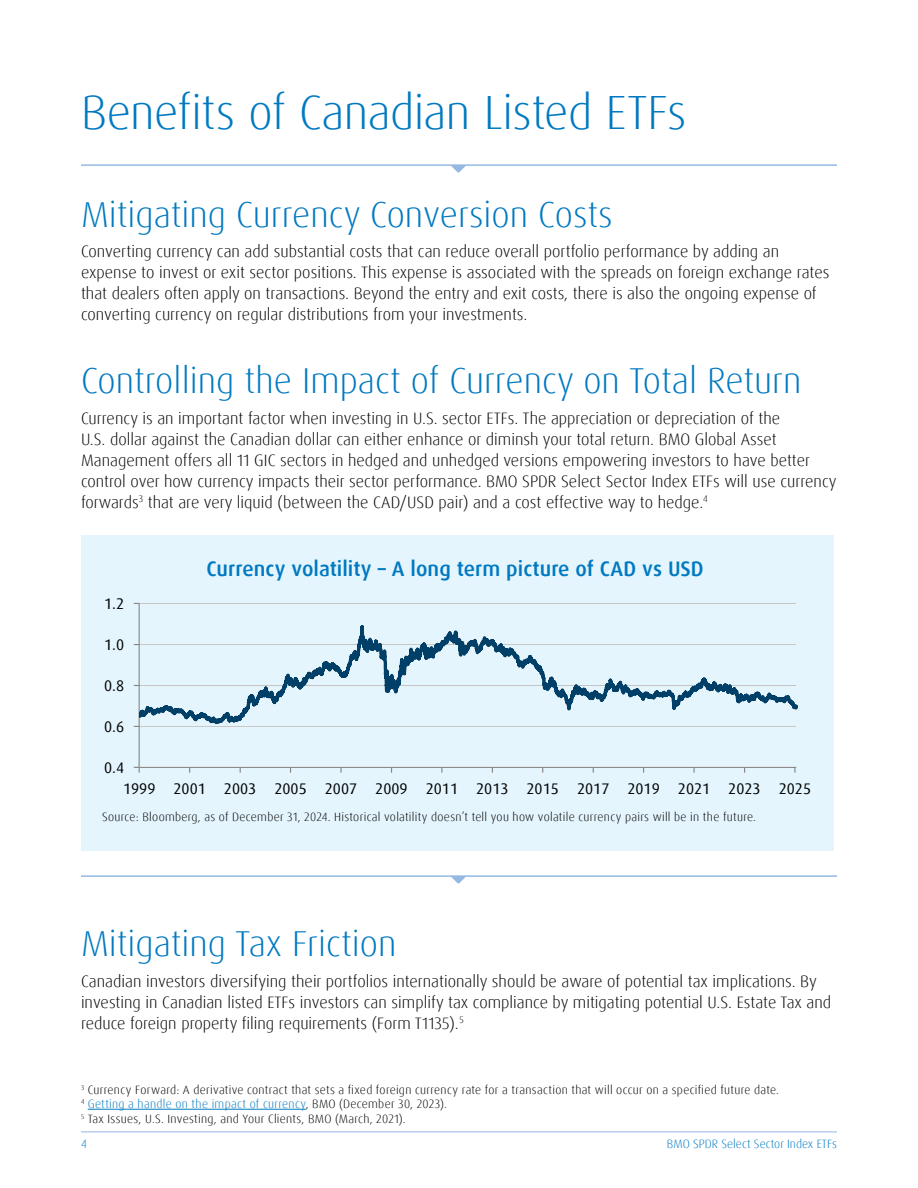
<style>
.page{position:relative;width:918px;height:1188px;background:#fff}
.page>*{position:absolute;margin:0;border:0;box-sizing:border-box;transform-origin:0 0}
.t1{font:300 48px "Dax Pro";letter-spacing:-.01em;color:#0079c1}
.H3_-_Heading{font:300 36px "Dax Pro";color:#0079c1}
.t2{font:500 21px "Dax Pro";color:#0079c1}
.t3{font:300 16.5px/21px "Dax Pro";color:#000}
.t4{font:15.3px "Dax Offc Pro";color:#000}
.footnote{font:300 12px "Dax Pro";letter-spacing:.025em;color:#000}
.source{font:300 12px "Dax Pro";letter-spacing:.025em;color:#000}
.footnote-2{font:300 12px "Dax Pro";letter-spacing:.02em;color:#0079c1}
.footnote-3{font:300 12px "Dax Pro";color:#0079c1}
.s1{color:#000}
</style>
<div class="page">
<hr style="left:81px;top:1132px;width:756px;height:1px;background:#95b9e2">
<div style="left:81px;top:535px;width:753px;height:316px;background:#e4f5fd"></div>
<svg style="left:134px;top:767px;width:6px;height:6px"></svg>
<svg style="left:139px;top:603px;width:658px;height:165px"></svg>
<svg style="left:451px;top:877px;width:15px;height:6px"></svg>
<hr style="left:81px;top:875px;width:756px;height:2px;background:#95b9e2">
<svg style="left:451px;top:166px;width:15px;height:6px"></svg>
<hr style="left:81px;top:164px;width:756px;height:2px;background:#95b9e2">
<hr style="left:88px;top:1109px;width:218px;height:1px;background:#0079c1">
<h2 class="t1" style="left:81px;top:82px;width:607px">Benefits of Canadian Listed ETFs</h2>
<h3 class="H3_-_Heading" style="left:81px;top:191px;width:533px">Mitigating Currency Conversion Costs</h3>
<p class="t3" style="left:81px;top:241px;width:750px">Converting currency can add substantial costs that can reduce overall portfolio performance by adding an expense to invest or exit sector positions. This expense is associated with the spreads on foreign exchange rates that dealers often apply on transactions. Beyond the entry and exit costs, there is also the ongoing expense of converting currency on regular distributions from your investments.</p>
<h3 class="H3_-_Heading" style="left:81px;top:357px;width:722px">Controlling the Impact of Currency on Total Return</h3>
<p class="t3" style="left:81px;top:407px;width:757px">Currency is an important factor when investing in U.S. sector ETFs. The appreciation or depreciation of the<br>U.S. dollar against the Canadian dollar can either enhance or diminsh your total return. BMO Global Asset Management offers all 11 GIC sectors in hedged and unhedged versions empowering investors to have better control over how currency impacts their sector performance. BMO SPDR Select Sector Index ETFs will use currency forwards<sup>3</sup> that are very liquid (between the CAD/USD pair) and a cost effective way to hedge.<sup>4</sup></p>
<p class="t4" style="left:104px;top:594px;width:22px">1.2</p>
<p class="t4" style="left:104px;top:635px;width:22px">1.0</p>
<p class="t4" style="left:104px;top:676px;width:22px">0.8</p>
<p class="t4" style="left:104px;top:717px;width:22px">0.6</p>
<p class="t4" style="left:104px;top:758px;width:22px">0.4</p>
<h4 class="t2" style="left:207px;top:555px;width:499px">Currency volatility – A long term picture of CAD vs USD</h4>
<p class="t4" style="left:123px;top:779px;width:690px">1999 2001 2003 2005 2007 2009 2011 2013 2015 2017 2019 2021 2023 2025</p>
<p class="source" style="left:102px;top:809px;width:655px">Source: Bloomberg, as of December 31, 2024. Historical volatility doesn’t tell you how volatile currency pairs will be in the future.</p>
<h3 class="H3_-_Heading" style="left:81px;top:921px;width:317px">Mitigating Tax Friction</h3>
<p class="t3" style="left:81px;top:971px;width:752px">Canadian investors diversifying their portfolios internationally should be aware of potential tax implications. By investing in Canadian listed ETFs investors can simplify tax compliance by mitigating potential U.S. Estate Tax and reduce foreign property filing requirements (Form T1135).<sup>5</sup></p>
<p class="footnote" style="left:81px;top:1082px;width:700px"><sup>3</sup> Currency Forward: A derivative contract that sets a fixed foreign currency rate for a transaction that will occur on a specified future date.</p>
<p class="footnote-2" style="left:81px;top:1096px;width:368px"><sup>4</sup> Getting a handle on the impact of currency<span class="s1">, BMO (December 30, 2023).</span></p>
<p class="footnote" style="left:81px;top:1111px;width:326px"><sup>5</sup> Tax Issues, U.S. Investing, and Your Clients, BMO (March, 2021).</p>
<p class="footnote-2" style="left:81px;top:1136px;width:7px">4</p>
<p class="footnote-3" style="left:667px;top:1136px;width:172px">BMO SPDR Select Sector Index ETFs</p>
</div>
